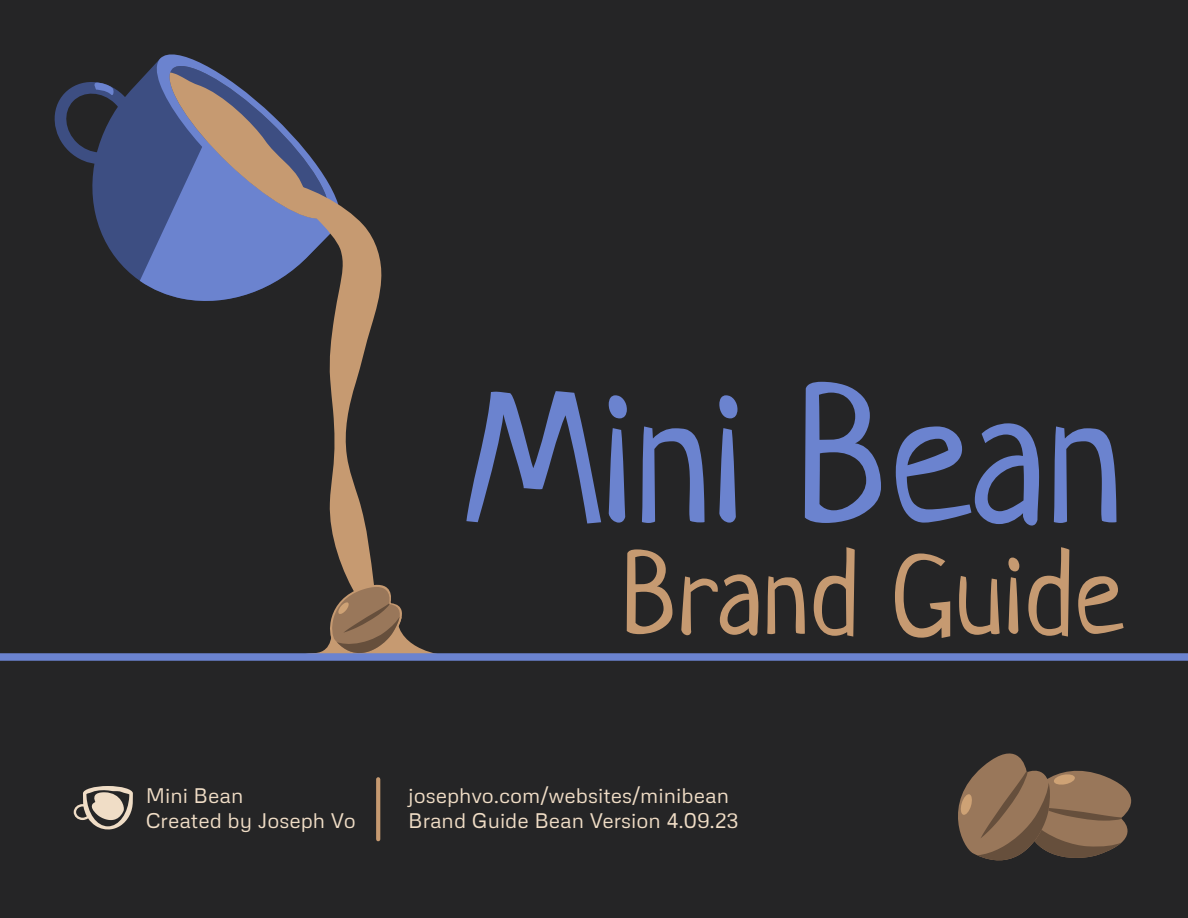
<style>
.page{position:relative;width:1188px;height:918px;background:#252526}
.page>*{position:absolute;margin:0;border:0;box-sizing:border-box;transform-origin:0 0}
.t1{font:187.5px "Neucha";color:#6b83cf}
.t2{font:112.5px "Neucha";color:#c69a71}
.t3{font:21px/25.2px "Metrophobic";color:#f0ddc6}
</style>
<div class="page">
<svg style="left:54px;top:54px;width:273px;height:247px"></svg>
<svg style="left:276px;top:180px;width:106px;height:401px"></svg>
<svg style="left:958px;top:753px;width:174px;height:108px"></svg>
<svg style="left:316px;top:581px;width:117px;height:72px"></svg>
<svg style="left:74px;top:786px;width:59px;height:44px"></svg>
<svg style="left:376px;top:779px;width:4px;height:60px"></svg>
<div style="left:0;top:653px;width:1188px;height:8px;background:#6b83cf"></div>
<h1 class="t1" style="left:466px;top:343px;width:659px">Mini Bean</h1>
<h2 class="t2" style="left:622px;top:526px;width:503px">Brand Guide</h2>
<p class="t3" style="left:146px;top:781px;width:211px">Mini Bean<br>Created by Joseph Vo</p>
<p class="t3" style="left:408px;top:781px;width:332px">josephvo.com/websites/minibean<br>Brand Guide Bean Version 4.09.23</p>
</div>
